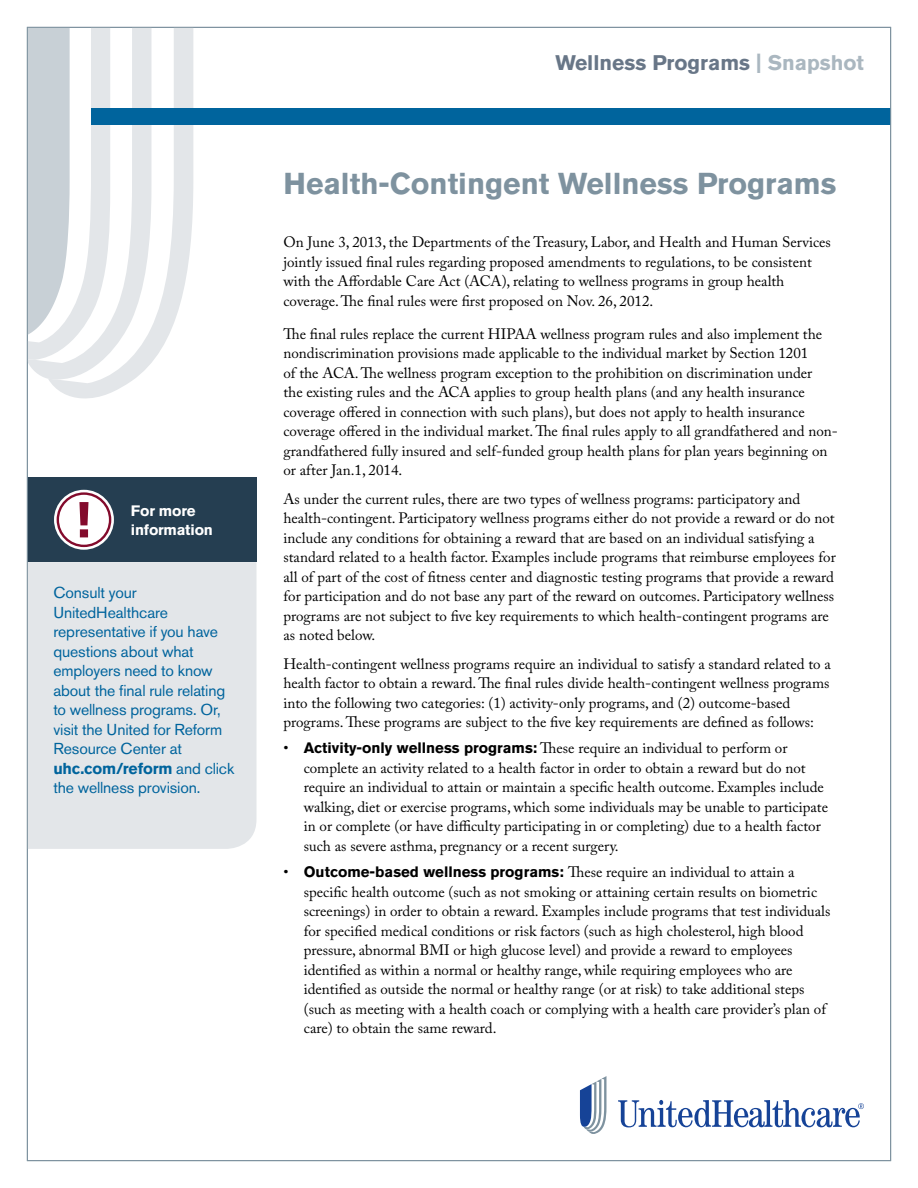
<style>
.page{position:relative;width:918px;height:1188px;background:#fff}
.page>*{position:absolute;margin:0;border:0;box-sizing:border-box;transform-origin:0 0}
.t1{font:700 30px "Akzidenz Grotesk Std";color:#7e929f}
.t2{font:700 21px "Akzidenz Grotesk Std";color:#687687}
.t3{font:15.75px/19.5px "Akzidenz Grotesk Std";letter-spacing:-.01em;color:#00649d}
.t4{font:15px/19.5px "Adobe Caslon Pro";color:#000}
.t5{font:700 15px/19.5px "Akzidenz Grotesk Std";letter-spacing:-.01em;color:#fff}
.s1{font-weight:700}
.s2{color:#aab7c0}
.s3{font-family:"Akzidenz Grotesk Std";font-weight:700}
</style>
<div class="page">
<div style="left:29px;top:562px;width:227px;height:287px;background:#e3e6e9"></div>
<div style="left:27px;top:477px;width:229px;height:85px;background:#253e51"></div>
<svg style="left:48px;top:29px;width:145px;height:370px"></svg>
<svg style="left:29px;top:29px;width:81px;height:331px"></svg>
<div style="left:91px;top:108px;width:800px;height:16px;background:#00649d"></div>
<svg style="left:618px;top:1100px;width:246px;height:27px"></svg>
<svg style="left:580px;top:1076px;width:26px;height:58px"></svg>
<svg style="left:54px;top:490px;width:60px;height:60px"></svg>
<svg style="left:57px;top:492px;width:54px;height:55px"></svg>
<p class="t5" style="left:131px;top:501px;width:84px">For more information</p>
<p class="t3" style="left:53px;top:583px;width:182px">Consult your<br>UnitedHealthcare representative if you have questions about what employers need to know about the final rule relating to wellness programs. Or, visit the United for Reform<br>Resource Center at <span class="s1">uhc.com/reform</span> and click the wellness provision.</p>
<h2 class="t2" style="left:555px;top:50px;width:310px">Wellness Programs <span class="s2">| Snapshot</span></h2>
<h1 class="t1" style="left:284px;top:166px;width:554px">Health-Contingent Wellness Programs</h1>
<p class="t4" style="left:284px;top:232px;width:549px">On June 3, 2013, the Departments of the Treasury, Labor, and Health and Human Services jointly issued final rules regarding proposed amendments to regulations, to be consistent with the Affordable Care Act (ACA), relating to wellness programs in group health coverage. The final rules were first proposed on Nov. 26, 2012.</p>
<p class="t4" style="left:284px;top:324px;width:556px">The final rules replace the current HIPAA wellness program rules and also implement the nondiscrimination provisions made applicable to the individual market by Section 1201<br>of the ACA. The wellness program exception to the prohibition on discrimination under<br>the existing rules and the ACA applies to group health plans (and any health insurance coverage offered in connection with such plans), but does not apply to health insurance coverage offered in the individual market. The final rules apply to all grandfathered and non&shy;grandfathered fully insured and self-funded group health plans for plan years beginning on or after Jan.1, 2014.</p>
<p class="t4" style="left:284px;top:489px;width:554px">As under the current rules, there are two types of wellness programs: participatory and health-contingent. Participatory wellness programs either do not provide a reward or do not include any conditions for obtaining a reward that are based on an individual satisfying a standard related to a health factor. Examples include programs that reimburse employees for all of part of the cost of fitness center and diagnostic testing programs that provide a reward for participation and do not base any part of the reward on outcomes. Participatory wellness programs are not subject to five key requirements to which health-contingent programs are as noted below.</p>
<p class="t4" style="left:284px;top:654px;width:549px">Health-contingent wellness programs require an individual to satisfy a standard related to a health factor to obtain a reward. The final rules divide health-contingent wellness programs into the following two categories: (1) activity-only programs, and (2) outcome-based programs. These programs are subject to the five key requirements are defined as follows:</p>
<p class="t4" style="left:304px;top:739px;width:526px;text-indent:-20px">• <span class="s3">Activity-only wellness programs:</span> These require an individual to perform or complete an activity related to a health factor in order to obtain a reward but do not require an individual to attain or maintain a specific health outcome. Examples include walking, diet or exercise programs, which some individuals may be unable to participate in or complete (or have difficulty participating in or completing) due to a health factor such as severe asthma, pregnancy or a recent surgery.</p>
<p class="t4" style="left:304px;top:862px;width:528px;text-indent:-20px">• <span class="s3">Outcome-based wellness programs:</span> These require an individual to attain a specific health outcome (such as not smoking or attaining certain results on biometric screenings) in order to obtain a reward. Examples include programs that test individuals for specified medical conditions or risk factors (such as high cholesterol, high blood pressure, abnormal BMI or high glucose level) and provide a reward to employees identified as within a normal or healthy range, while requiring employees who are identified as outside the normal or healthy range (or at risk) to take additional steps (such as meeting with a health coach or complying with a health care provider’s plan of care) to obtain the same reward.</p>
</div>
